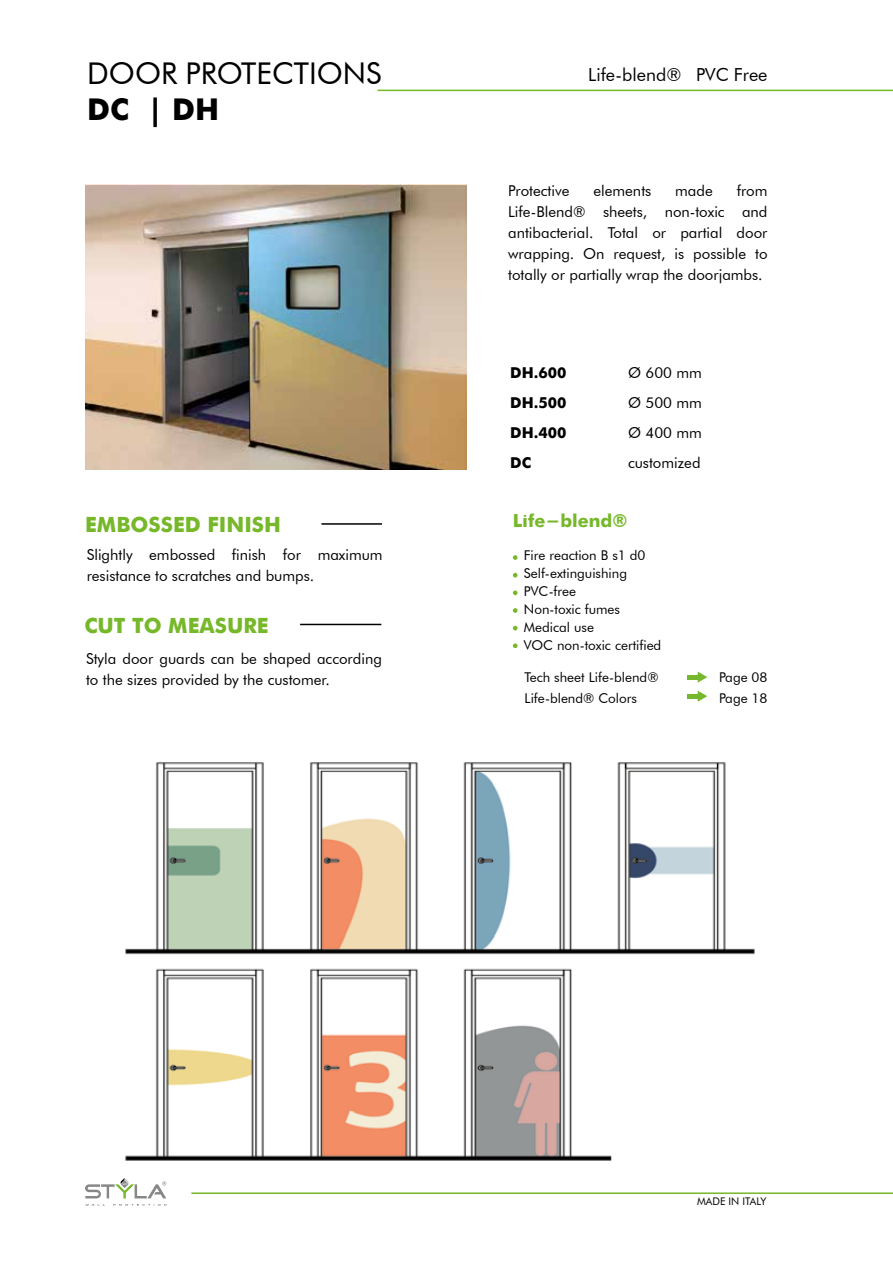
<style>
.page{position:relative;width:893px;height:1263px;background:#fff}
.page>*{position:absolute;margin:0;border:0;box-sizing:border-box;transform-origin:0 0}
.t1{font:30px "Futura BT";color:#000}
.t2{font:700 30px "Futura";color:#000}
.t3{font:700 21px "Futura";color:#76b82a}
.t4{font:18px "Futura BT";color:#000}
.t5{font:700 18px "Futura";color:#76b82a}
.t6{font:15px/21px "Futura BT";color:#000;text-align:justify}
.t7{font:700 15px/30px "Futura";color:#000;text-align:justify}
.t8{font:13.5px/18px "Futura BT";color:#000}
.t9{font:10.5px "Futura BT";color:#000}
</style>
<div class="page">
<hr style="left:378px;top:90px;width:515px;height:1px;background:#76b82a">
<img style="left:85px;top:184px;width:382px;height:285px">
<img style="left:125px;top:762px;width:630px;height:399px">
<svg style="left:85px;top:1178px;width:81px;height:20px"></svg>
<svg style="left:85px;top:1204px;width:81px;height:1px"></svg>
<hr style="left:191px;top:1192px;width:702px;height:2px;background:#76b82a">
<hr style="left:321px;top:523px;width:61px;height:2px;background:#000">
<hr style="left:300px;top:624px;width:81px;height:1px;background:#000">
<svg style="left:513px;top:555px;width:5px;height:5px"></svg>
<svg style="left:513px;top:608px;width:5px;height:5px"></svg>
<svg style="left:513px;top:573px;width:5px;height:4px"></svg>
<svg style="left:513px;top:626px;width:5px;height:4px"></svg>
<svg style="left:513px;top:590px;width:5px;height:5px"></svg>
<svg style="left:513px;top:643px;width:5px;height:5px"></svg>
<hr style="left:687px;top:675px;width:12px;height:4px;background:#76b82d">
<svg style="left:698px;top:671px;width:9px;height:12px"></svg>
<hr style="left:687px;top:694px;width:12px;height:4px;background:#76b82d">
<svg style="left:698px;top:691px;width:9px;height:11px"></svg>
<h1 class="t1" style="left:87px;top:55px;width:296px">DOOR PROTECTIONS</h1>
<h1 class="t2" style="left:87px;top:87px;width:134px">DC | DH</h1>
<h2 class="t3" style="left:85px;top:509px;width:197px">EMBOSSED FINISH</h2>
<p class="t6" style="left:87px;top:544px;width:297px">Slightly embossed finish for maximum resistance to scratches and bumps.</p>
<h2 class="t3" style="left:84px;top:610px;width:186px">CUT TO MEASURE</h2>
<p class="t6" style="left:86px;top:648px;width:298px">Styla door guards can be shaped according to the sizes provided by the customer.</p>
<p class="t4" style="left:588px;top:64px;width:181px">Life-blend® PVC Free</p>
<p class="t6" style="left:508px;top:180px;width:261px;text-indent:229px">from Life-Blend® sheets, non-toxic and antibacterial. Total or partial door wrapping. On request, is possible to totally or partially wrap the doorjambs.</p>
<p class="t6" style="left:508px;top:180px;width:63px">Protective</p>
<p class="t6" style="left:593px;top:180px;width:59px">elements</p>
<p class="t6" style="left:675px;top:180px;width:39px">made</p>
<p class="t7" style="left:510px;top:357px;width:58px">DH.600<br>DH.500<br>DH.400<br>DC</p>
<p class="t6" style="left:628px;top:357px;width:75px;line-height:30px">Ø 600 mm Ø 500 mm Ø 400 mm customized</p>
<p class="t5" style="left:513px;top:507px;width:116px">Life-blend®</p>
<p class="t8" style="left:524px;top:546px;width:139px">Fire reaction B s1 d0<br>Self-extinguishing<br>PVC-free<br>Non-toxic fumes<br>Medical use<br>VOC non-toxic certified</p>
<p class="t8" style="left:525px;top:666px;width:136px;line-height:21px">Tech sheet Life-blend®<br>Life-blend® Colors</p>
<p class="t8" style="left:719px;top:666px;width:50px;line-height:21px">Page 08<br>Page 18</p>
<p class="t9" style="left:697px;top:1195px;width:71px">MADE IN ITALY</p>
</div>
